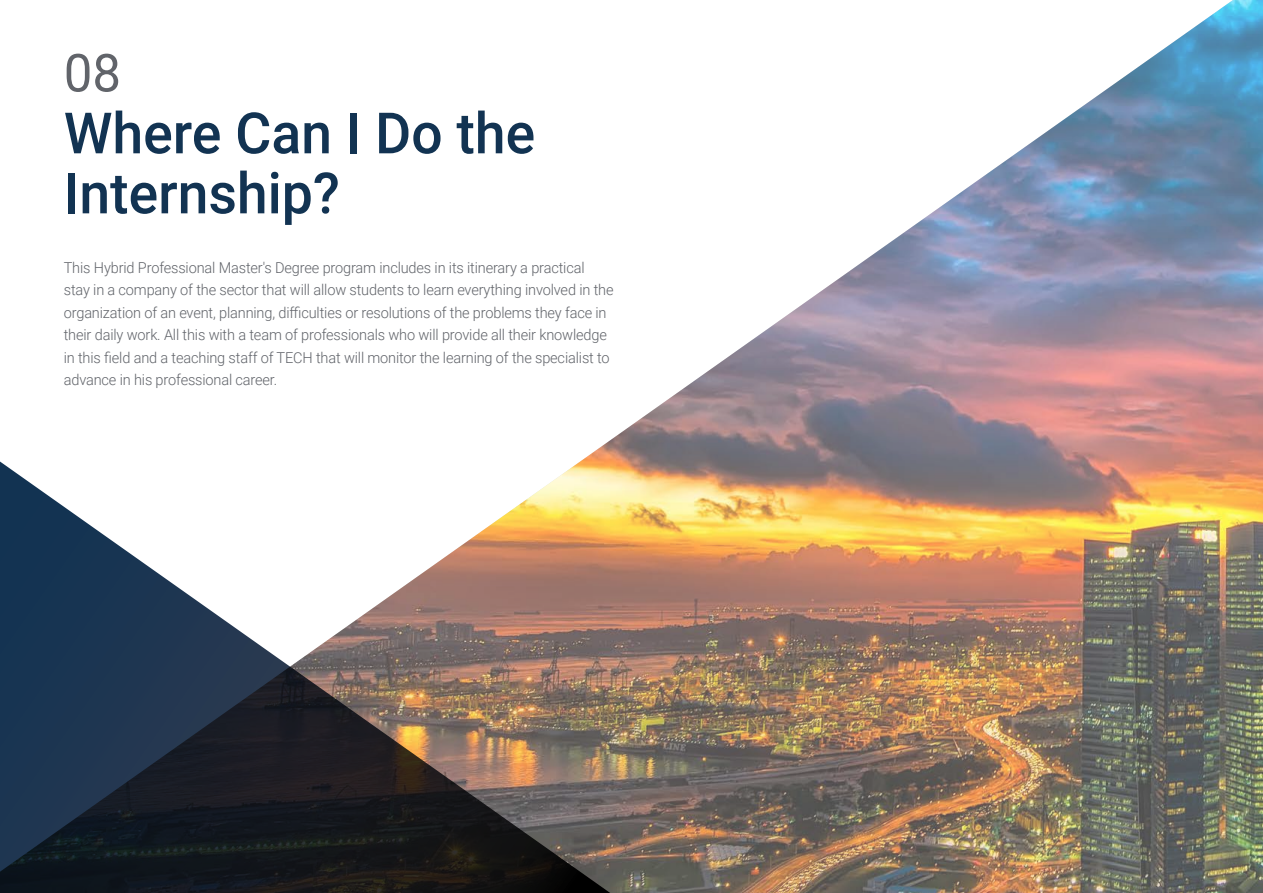
<style>
.page{position:relative;width:1263px;height:893px;background:#fff}
.page>*{position:absolute;margin:0;border:0;box-sizing:border-box;transform-origin:0 0}
.t1{font:500 57px/60px "Roboto";color:#123352}
.t2{font:52.5px "Roboto";color:#61646a}
.t3{font:300 15px/22.5px "Roboto";letter-spacing:-.01em;color:#61646a}
</style>
<div class="page">
<img style="left:602px;top:0;width:661px;height:893px">
<svg style="left:0;top:446px;width:640px;height:447px"></svg>
<h2 class="t2" style="left:64px;top:36px;width:59px">08</h2>
<h1 class="t1" style="left:64px;top:101px;width:473px">Where Can I Do the<br>Internship?</h1>
<p class="t3" style="left:64px;top:255px;width:551px">This Hybrid Professional Master's Degree program includes in its itinerary a practical stay in a company of the sector that will allow students to learn everything involved in the organization of an event, planning, difficulties or resolutions of the problems they face in their daily work. All this with a team of professionals who will provide all their knowledge in this field and a teaching staff of TECH that will monitor the learning of the specialist to advance in his professional career.</p>
</div>
